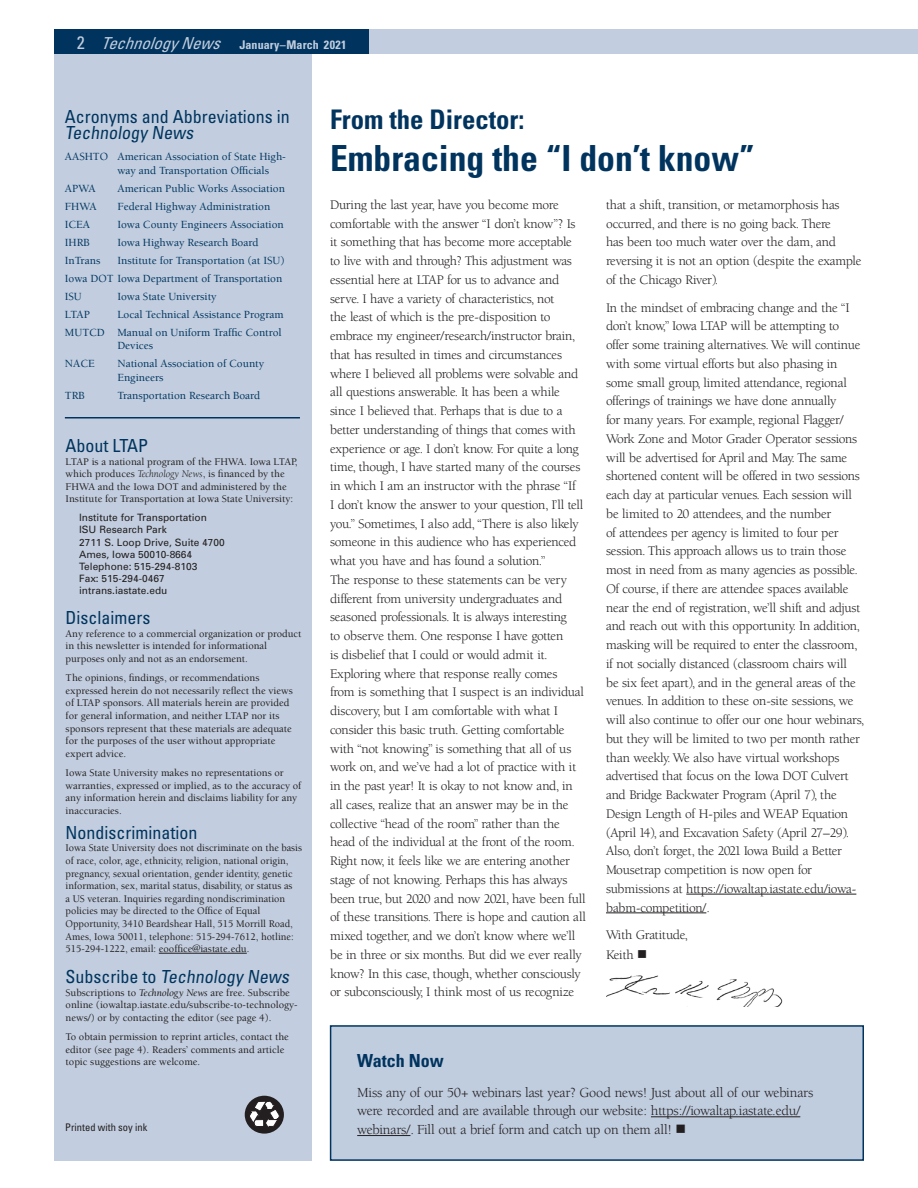
<style>
.page{position:relative;width:918px;height:1188px;background:#fff}
.page>*{position:absolute;margin:0;border:0;box-sizing:border-box;transform-origin:0 0}
.Headline{font:700 condensed 36px "Univers";color:#00345e}
.Headline-2{font:700 condensed 27px "Univers";color:#00345e}
.Subhead_2{font:condensed 18px/16.5px "Univers";color:#00345e}
.Subhead_1{font:700 condensed 18px "Univers";color:#00345e}
.Body_text{font:14.25px/18.8px "Berkeley";letter-spacing:-.025em;color:#231f20}
.Body_text-2{font:13.5px/18.8px "Berkeley";letter-spacing:-.02em;color:#231f20}
.t1{font:700 condensed 12px "Univers";letter-spacing:.01em;color:#c2cedf}
.t2{font:500 11.25px/13.5px "Berkeley Std";color:#00345e}
.masthead_text{font:500 10.5px/12.6px "Berkeley Std";color:#231f20}
.t3{font:condensed 10.5px "Univers";color:#231f20}
.t4{font:10.2px/12.1px "Univers";color:#231f20}
.s1{font-weight:400;font-size:18px}
.s2{font-family:"Univers LT Std";font-weight:400;font-style:italic;font-size:16.5px}
.s3{font-family:"Berkeley";font-weight:400;font-style:italic}
</style>
<div class="page">
<div style="left:304px;top:30px;width:614px;height:24px;background:#c2cedf"></div>
<div style="left:54px;top:30px;width:314px;height:24px;background:#00345e"></div>
<div style="left:54px;top:54px;width:258px;height:1107px;background:#c2cedf"></div>
<hr style="left:65px;top:417px;width:235px;height:2px;background:#00345e">
<hr style="left:159px;top:953px;width:88px;height:1px;background:#231f20">
<div style="left:245px;top:1096px;width:39px;height:38px;background:#231f20;border-radius:50%"></div>
<svg style="left:248px;top:1101px;width:32px;height:29px"></svg>
<hr style="left:686px;top:894px;width:170px;height:1px;background:#231f20">
<hr style="left:606px;top:913px;width:100px;height:1px;background:#231f20">
<img style="left:606px;top:975px;width:177px;height:31px">
<div style="left:330px;top:1025px;width:534px;height:136px;background:#c0cddf;border:2px solid #00345e"></div>
<hr style="left:651px;top:1116px;width:149px;height:1px;background:#231f20">
<hr style="left:357px;top:1135px;width:53px;height:1px;background:#231f20">
<p class="t1" style="left:77px;top:38px;width:271px"><span class="s1">2</span> <span class="s2">Technology News</span> January–March 2021</p>
<p class="Subhead_2" style="left:65px;top:108px;width:226px">Acronyms and Abbreviations in<br>Technology News</p>
<p class="t2" style="left:117px;top:150px;width:170px;text-indent:-52px">AASHTO American Association of State High&shy;way and Transportation Officials</p>
<p class="t2" style="left:65px;top:182px;width:32px">APWA</p>
<p class="t2" style="left:117px;top:182px;width:169px">American Public Works Association</p>
<p class="t2" style="left:65px;top:200px;width:33px">FHWA</p>
<p class="t2" style="left:117px;top:200px;width:154px">Federal Highway Administration</p>
<p class="t2" style="left:65px;top:218px;width:27px">ICEA</p>
<p class="t2" style="left:117px;top:218px;width:168px">Iowa County Engineers Association</p>
<p class="t2" style="left:65px;top:236px;width:26px">IHRB</p>
<p class="t2" style="left:117px;top:236px;width:143px">Iowa Highway Research Board</p>
<p class="t2" style="left:65px;top:254px;width:37px">InTrans</p>
<p class="t2" style="left:117px;top:254px;width:169px">Institute for Transportation (at ISU)</p>
<p class="t2" style="left:65px;top:272px;width:219px">Iowa DOT Iowa Department of Transportation</p>
<p class="t2" style="left:65px;top:290px;width:19px">ISU</p>
<p class="t2" style="left:117px;top:290px;width:101px">Iowa State University</p>
<p class="t2" style="left:65px;top:308px;width:27px">LTAP</p>
<p class="t2" style="left:117px;top:308px;width:168px">Local Technical Assistance Program</p>
<p class="t2" style="left:117px;top:326px;width:166px;text-indent:-52px">MUTCD Manual on Uniform Traffic Control<br>Devices</p>
<p class="t2" style="left:65px;top:357px;width:32px">NACE</p>
<p class="t2" style="left:117px;top:357px;width:148px">National Association of County<br>Engineers</p>
<p class="t2" style="left:65px;top:389px;width:21px">TRB</p>
<p class="t2" style="left:117px;top:389px;width:144px">Transportation Research Board</p>
<h3 class="Subhead_2" style="left:66px;top:437px;width:84px">About LTAP</h3>
<p class="masthead_text" style="left:66px;top:455px;width:234px">LTAP is a national program of the FHWA. Iowa LTAP, which produces <span class="s3">Technology News</span>, is financed by the FHWA and the Iowa DOT and administered by the Institute for Transportation at Iowa State University:</p>
<p class="t4" style="left:79px;top:511px;width:147px">Institute for Transportation<br>ISU Research Park<br>2711 S. Loop Drive, Suite 4700<br>Ames, Iowa 50010-8664<br>Telephone: 515-294-8103<br>Fax: 515-294-0467 intrans.iastate.edu</p>
<p class="Subhead_2" style="left:66px;top:609px;width:86px">Disclaimers</p>
<p class="masthead_text" style="left:66px;top:627px;width:237px">Any reference to a commercial organization or product in this newsletter is intended for informational purposes only and not as an endorsement.</p>
<p class="masthead_text" style="left:66px;top:672px;width:229px">The opinions, findings, or recommendations expressed herein do not necessarily reflect the views of LTAP sponsors. All materials herein are provided for general information, and neither LTAP nor its sponsors represent that these materials are adequate for the purposes of the user without appropriate expert advice.</p>
<p class="masthead_text" style="left:66px;top:767px;width:237px">Iowa State University makes no representations or warranties, expressed or implied, as to the accuracy of any information herein and disclaims liability for any inaccuracies.</p>
<p class="Subhead_2" style="left:66px;top:824px;width:133px">Nondiscrimination</p>
<p class="masthead_text" style="left:66px;top:842px;width:238px">Iowa State University does not discriminate on the basis of race, color, age, ethnicity, religion, national origin, pregnancy, sexual orientation, gender identity, genetic information, sex, marital status, disability, or status as<br>a US veteran. Inquiries regarding nondiscrimination policies may be directed to the Office of Equal Opportunity, 3410 Beardshear Hall, 515 Morrill Road, Ames, Iowa 50011, telephone: 515-294-7612, hotline:<br>515-294-1222, email: eooffice@iastate.edu.</p>
<h3 class="Subhead_2" style="left:66px;top:968px;width:228px">S u b s c ri b e to Technology News</h3>
<p class="masthead_text" style="left:66px;top:986px;width:234px">Subscriptions to <span class="s3">Technology News</span> are free. Subscribe online (iowaltap.iastate.edu/subscribe-to-technology&shy;news/) or by contacting the editor (see page 4).</p>
<p class="masthead_text" style="left:66px;top:1031px;width:225px">To obtain permission to reprint articles, contact the editor (see page 4). Readers’ comments and article topic suggestions are welcome.</p>
<p class="t3" style="left:65px;top:1121px;width:84px">Printed with soy ink</p>
<h1 class="Headline-2" style="left:330px;top:103px;width:196px">From the Director:</h1>
<h1 class="Headline" style="left:330px;top:136px;width:427px">Embracing the “I don’t know”</h1>
<p class="Body_text-2" style="left:330px;top:195px;width:257px">During the last year, have you become more comfortable with the answer “I don’t know”? Is it something that has become more acceptable<br>to live with and through? This adjustment was essential here at LTAP for us to advance and serve. I have a variety of characteristics, not<br>the least of which is the pre-disposition to embrace my engineer/research/instructor brain, that has resulted in times and circumstances where I believed all problems were solvable and all questions answerable. It has been a while since I believed that. Perhaps that is due to a better understanding of things that comes with experience or age. I don’t know. For quite a long time, though, I have started many of the courses in which I am an instructor with the phrase “If<br>I don’t know the answer to your question, I’ll tell you.” Sometimes, I also add, “There is also likely someone in this audience who has experienced what you have and has found a solution.”<br>The response to these statements can be very different from university undergraduates and seasoned professionals. It is always interesting<br>to observe them. One response I have gotten<br>is disbelief that I could or would admit it.<br>Exploring where that response really comes<br>from is something that I suspect is an individual discovery, but I am comfortable with what I consider this basic truth. Getting comfortable with “not knowing” is something that all of us work on, and we’ve had a lot of practice with it in the past year! It is okay to not know and, in all cases, realize that an answer may be in the collective “head of the room” rather than the head of the individual at the front of the room.<br>Right now, it feels like we are entering another stage of not knowing. Perhaps this has always been true, but 2020 and now 2021, have been full of these transitions. There is hope and caution all mixed together, and we don’t know where we’ll be in three or six months. But did we ever really know? In this case, though, whether consciously or subconsciously, I think most of us recognize</p>
<p class="Body_text-2" style="left:606px;top:195px;width:257px">that a shift, transition, or metamorphosis has occurred, and there is no going back. There<br>has been too much water over the dam, and reversing it is not an option (despite the example of the Chicago River).</p>
<p class="Body_text-2" style="left:606px;top:298px;width:260px">In the mindset of embracing change and the “I don’t know,” Iowa LTAP will be attempting to offer some training alternatives. We will continue with some virtual efforts but also phasing in some small group, limited attendance, regional offerings of trainings we have done annually<br>for many years. For example, regional Flagger/ Work Zone and Motor Grader Operator sessions will be advertised for April and May. The same shortened content will be offered in two sessions each day at particular venues. Each session will be limited to 20 attendees, and the number<br>of attendees per agency is limited to four per session. This approach allows us to train those most in need from as many agencies as possible.<br>Of course, if there are attendee spaces available near the end of registration, we’ll shift and adjust and reach out with this opportunity. In addition, masking will be required to enter the classroom, if not socially distanced (classroom chairs will<br>be six feet apart), and in the general areas of the venues. In addition to these on-site sessions, we will also continue to offer our one hour webinars, but they will be limited to two per month rather than weekly. We also have virtual workshops advertised that focus on the Iowa DOT Culvert and Bridge Backwater Program (April 7), the Design Length of H-piles and WEAP Equation (April 14), and Excavation Safety (April 27–29).<br>Also, don’t forget, the 2021 Iowa Build a Better Mousetrap competition is now open for submissions at https://iowaltap.iastate.edu/iowa&shy;babm-competition/.</p>
<p class="Body_text-2" style="left:606px;top:926px;width:83px">With Gratitude,</p>
<p class="Body_text-2" style="left:606px;top:945px;width:43px">Keith ■</p>
<h2 class="Subhead_1" style="left:357px;top:1050px;width:88px">Watch Now</h2>
<p class="Body_text" style="left:357px;top:1083px;width:458px">Miss any of our 50+ webinars last year? Good news! Just about all of our webinars were recorded and are available through our website: https://iowaltap.iastate.edu/ webinars/. Fill out a brief form and catch up on them all! ■</p>
</div>
